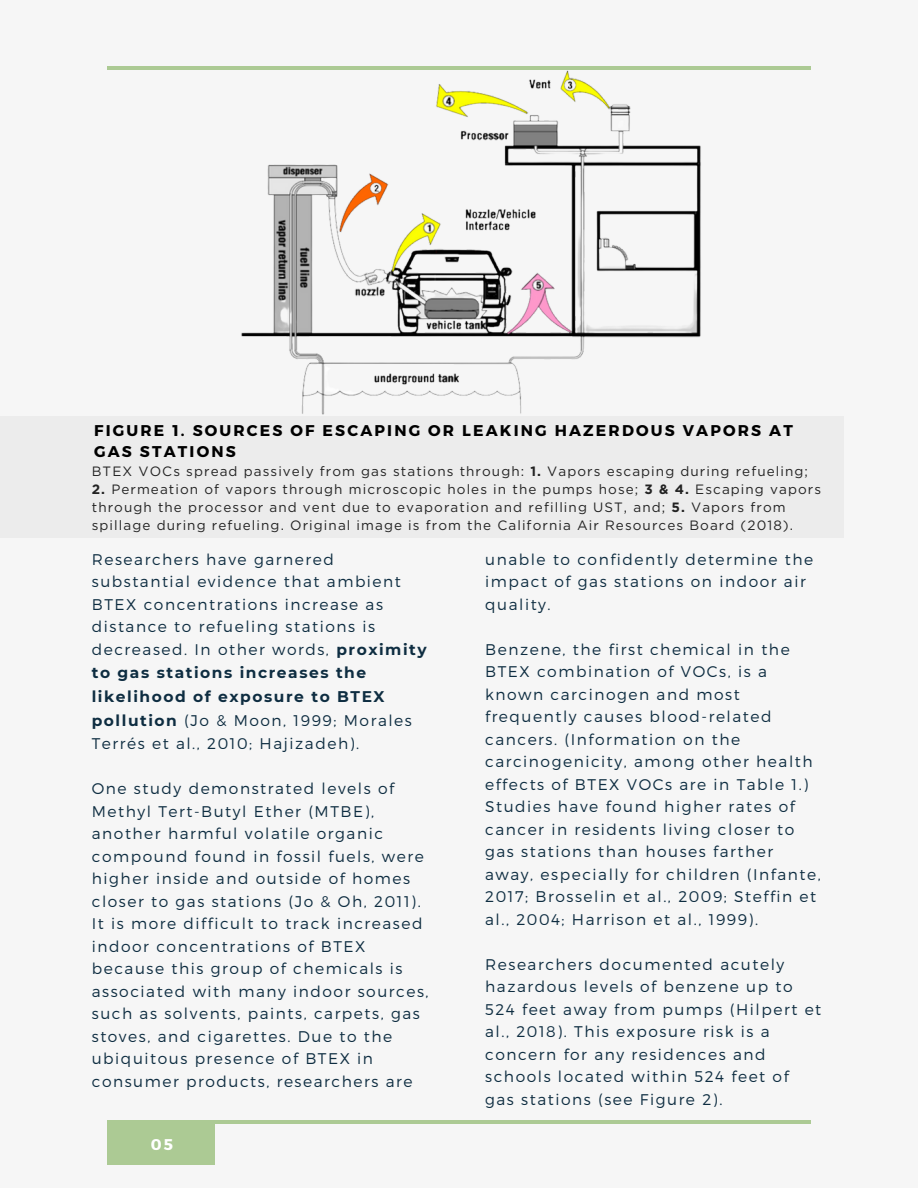
<style>
.page{position:relative;width:918px;height:1188px;background:#f6f6f6}
.page>*{position:absolute;margin:0;border:0;box-sizing:border-box;transform-origin:0 0}
.t1{font:700 15.6px/21.1px "Montserrat";letter-spacing:.14em;color:#000}
.t2{font:700 15.6px "Montserrat";color:#fff}
.t3{font:300 15.45px/22.5px "Montserrat";letter-spacing:.1em;color:#0e2d41}
.t4{font:13.5px/18px "Gotham";letter-spacing:.08em;color:#222}
.s1{font-weight:700}
</style>
<div class="page">
<hr style="left:107px;top:67px;width:703px;height:3px;background:#acca94">
<img style="left:183px;top:66px;width:552px;height:349px">
<div style="left:0;top:416px;width:844px;height:122px;background:#ececec"></div>
<div style="left:107px;top:1121px;width:108px;height:44px;background:#acca94"></div>
<hr style="left:107px;top:1121px;width:703px;height:3px;background:#acca94">
<p class="t1" style="left:94px;top:419px;width:700px">FIGURE 1. SOURCES OF ESCAPING OR LEAKING HAZERDOUS VAPORS AT<br>GAS STATIONS</p>
<p class="t4" style="left:92px;top:462px;width:718px">BTEX VOCs spread passively from gas stations through: <span class="s1">1.</span> Vapors escaping during refueling;</p>
<p class="t4" style="left:92px;top:480px;width:731px"><span class="s1">2.</span> Permeation of vapors through microscopic holes in the pumps hose; <span class="s1">3 &amp; 4.</span> Escaping vapors through the processor and vent due to evaporation and refilling UST, and; <span class="s1">5.</span> Vapors from spillage during refueling. Original image is from the California Air Resources Board (2018).</p>
<p class="t3" style="left:92px;top:547px;width:336px;line-height:23.1px">Researchers have garnered substantial evidence that ambient<br>BTEX concentrations increase as distance to refueling stations is decreased. In other words, <span class="s1">proximity to gas stations increases the likelihood of exposure to BTEX pollution</span> (Jo &amp; Moon, 1999; Morales<br>Terrés et al., 2010; Hajizadeh).</p>
<p class="t3" style="left:92px;top:777px;width:338px">One study demonstrated levels of Methyl Tert-Butyl Ether (MTBE), another harmful volatile organic compound found in fossil fuels, were higher inside and outside of homes closer to gas stations (Jo &amp; Oh, 2011).<br>It is more difficult to track increased indoor concentrations of BTEX because this group of chemicals is associated with many indoor sources, such as solvents, paints, carpets, gas stoves, and cigarettes. Due to the ubiquitous presence of BTEX in consumer products, researchers are</p>
<p class="t2" style="left:151px;top:1134px;width:24px">05</p>
<p class="t3" style="left:485px;top:547px;width:330px">unable to confidently determine the impact of gas stations on indoor air quality.</p>
<p class="t3" style="left:485px;top:637px;width:337px">Benzene, the first chemical in the BTEX combination of VOCs, is a known carcinogen and most frequently causes blood-related cancers. (Information on the carcinogenicity, among other health effects of BTEX VOCs are in Table 1.)<br>Studies have found higher rates of cancer in residents living closer to gas stations than houses farther away, especially for children (Infante, 2017; Brosselin et al., 2009; Steffin et al., 2004; Harrison et al., 1999).</p>
<p class="t3" style="left:485px;top:952px;width:338px">Researchers documented acutely hazardous levels of benzene up to<br>524 feet away from pumps (Hilpert et al., 2018). This exposure risk is a concern for any residences and schools located within 524 feet of gas stations (see Figure 2).</p>
</div>
